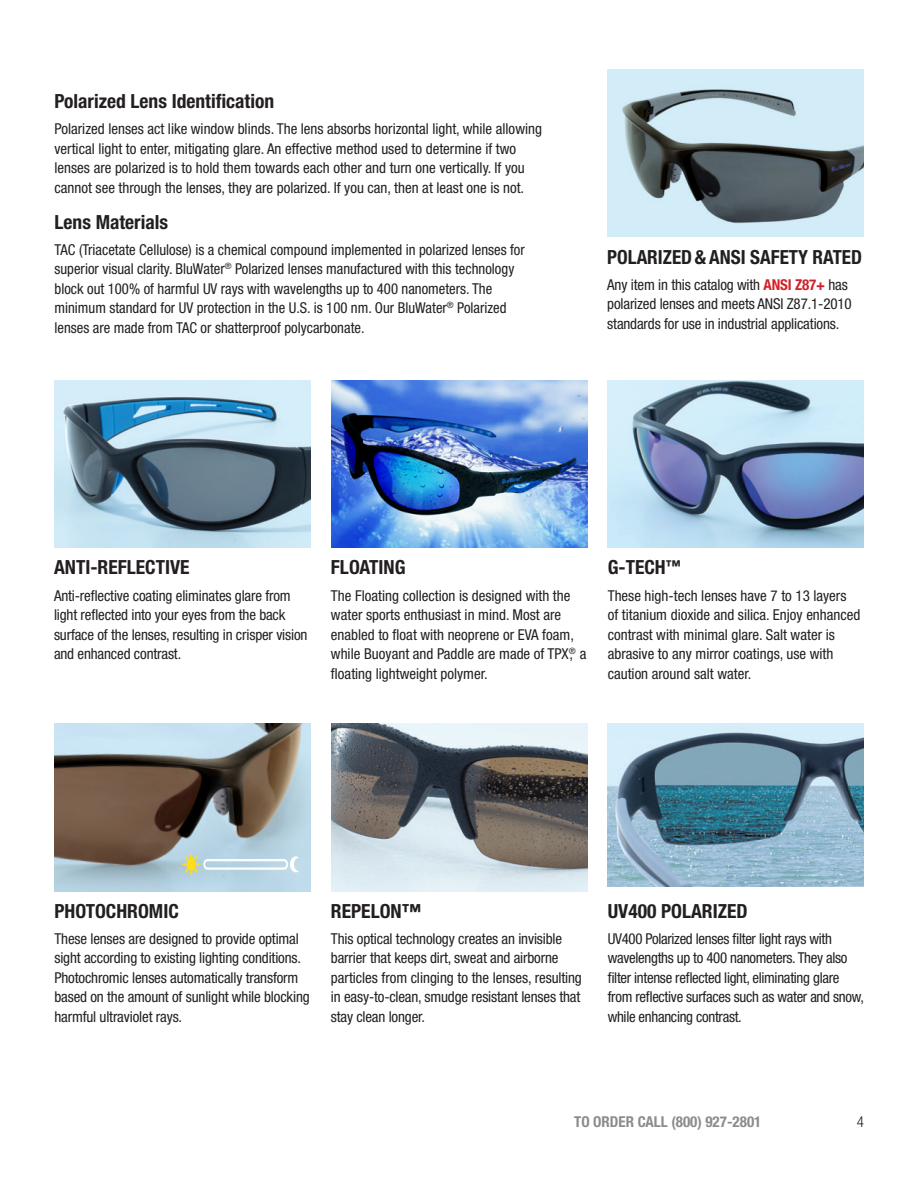
<style>
.page{position:relative;width:918px;height:1188px;background:#fff}
.page>*{position:absolute;margin:0;border:0;box-sizing:border-box;transform-origin:0 0}
.Benefits_Title{font:700 condensed 19.5px "Helvetica Neue LT Std";color:#231f20}
.Benefits_Paragraph{font:condensed 15px/19.5px "Helvetica Neue LT Std";letter-spacing:-.01em;color:#231f20}
.Body{font:condensed 15px/19.5px "Helvetica Neue LT Std";color:#231f20}
.t1{font:700 condensed 15px "Helvetica Neue LT Std";color:#8a8c8f}
.t2{font:300 condensed 15px "Helvetica Neue LT Std";color:#231f20}
.s1{font-weight:700;color:#d1232a}
</style>
<div class="page">
<img style="left:54px;top:381px;width:257px;height:167px">
<img style="left:331px;top:381px;width:256px;height:167px">
<img style="left:608px;top:381px;width:256px;height:167px">
<img style="left:331px;top:724px;width:257px;height:167px">
<img style="left:608px;top:724px;width:256px;height:163px">
<img style="left:55px;top:724px;width:256px;height:167px">
<svg style="left:182px;top:852px;width:117px;height:25px;background:#c4dadc"></svg>
<div style="left:608px;top:70px;width:256px;height:167px;background:#d2ecf8"></div>
<img style="left:622px;top:89px;width:242px;height:135px">
<p class="Benefits_Title" style="left:55px;top:89px;width:221px">Polarized Lens Identification</p>
<p class="Body" style="left:55px;top:119px;width:489px">Polarized lenses act like window blinds. The lens absorbs horizontal light, while allowing vertical light to enter, mitigating glare. An effective method used to determine if two lenses are polarized is to hold them towards each other and turn one vertically. If you cannot see through the lenses, they are polarized. If you can, then at least one is not.</p>
<p class="Benefits_Title" style="left:55px;top:210px;width:115px">Lens Materials</p>
<p class="Benefits_Paragraph" style="left:55px;top:240px;width:472px">TAC (Triacetate Cellulose) is a chemical compound implemented in polarized lenses for superior visual clarity. BluWater<sup>®</sup> Polarized lenses manufactured with this technology block out 100% of harmful UV rays with wavelengths up to 400 nanometers. The minimum standard for UV protection in the U.S. is 100 nm. Our BluWater<sup>®</sup> Polarized lenses are made from TAC or shatterproof polycarbonate.</p>
<p class="Benefits_Title" style="left:607px;top:245px;width:256px">POLARIZED &amp; ANSI SAFETY RATED</p>
<p class="Benefits_Paragraph" style="left:607px;top:275px;width:246px">Any item in this catalog with <span class="s1">ANSI Z87+</span> has polarized lenses and meets ANSI Z87.1-2010 standards for use in industrial applications.</p>
<p class="Benefits_Title" style="left:54px;top:556px;width:137px">ANTI-REFLECTIVE</p>
<p class="Benefits_Paragraph" style="left:54px;top:586px;width:255px">Anti-reflective coating eliminates glare from light reflected into your eyes from the back surface of the lenses, resulting in crisper vision and enhanced contrast.</p>
<p class="Benefits_Title" style="left:331px;top:556px;width:76px">FLOATING</p>
<p class="Benefits_Paragraph" style="left:331px;top:586px;width:257px">The Floating collection is designed with the water sports enthusiast in mind. Most are enabled to float with neoprene or EVA foam, while Buoyant and Paddle are made of TPX<sup>®</sup>, a floating lightweight polymer.</p>
<p class="Benefits_Title" style="left:608px;top:556px;width:74px">G-TECH<sup>™</sup></p>
<p class="Benefits_Paragraph" style="left:608px;top:586px;width:254px">These high-tech lenses have 7 to 13 layers of titanium dioxide and silica. Enjoy enhanced contrast with minimal glare. Salt water is abrasive to any mirror coatings, use with caution around salt water.</p>
<p class="Benefits_Title" style="left:54px;top:899px;width:126px">PHOTOCHROMIC</p>
<p class="Benefits_Paragraph" style="left:54px;top:929px;width:257px">These lenses are designed to provide optimal sight according to existing lighting conditions.<br>Photochromic lenses automatically transform based on the amount of sunlight while blocking harmful ultraviolet rays.</p>
<p class="Benefits_Title" style="left:331px;top:899px;width:92px">REPELON™</p>
<p class="Benefits_Paragraph" style="left:331px;top:929px;width:252px">This optical technology creates an invisible barrier that keeps dirt, sweat and airborne particles from clinging to the lenses, resulting in easy-to-clean, smudge resistant lenses that stay clean longer.</p>
<p class="Benefits_Title" style="left:608px;top:899px;width:142px">UV400 POLARIZED</p>
<p class="Benefits_Paragraph" style="left:608px;top:929px;width:258px">UV400 Polarized lenses filter light rays with wavelengths up to 400 nanometers. They also filter intense reflected light, eliminating glare from reflective surfaces such as water and snow, while enhancing contrast.</p>
<p class="t1" style="left:574px;top:1113px;width:189px">TO ORDER CALL (800) 927-2801</p>
<p class="t2" style="left:857px;top:1114px;width:9px">4</p>
</div>
